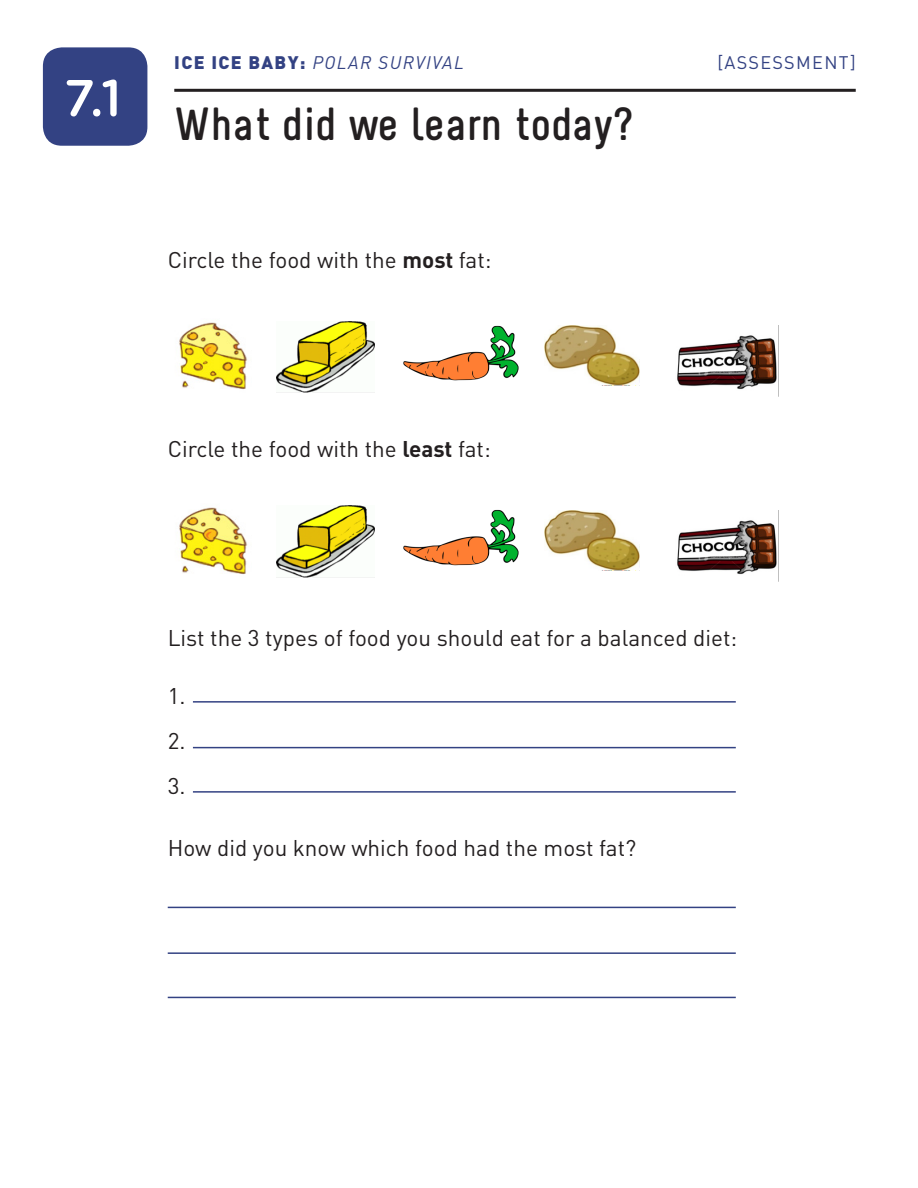
<style>
.page{position:relative;width:918px;height:1188px;background:#fff}
.page>*{position:absolute;margin:0;border:0;box-sizing:border-box;transform-origin:0 0}
.t1{font:500 51.75px "Gotham Rounded";color:#fff}
.t2{font:700 46.5px "Melbourne";letter-spacing:.025em;color:#231f20}
.t3{font:22.5px "DIN";color:#231f20}
.t4{font:italic 18px "DIN";letter-spacing:.075em;color:#334283}
.t5{font:18px "DIN";letter-spacing:.075em;color:#334283}
.s1{font-weight:900;font-style:normal}
.s2{font-weight:700}
</style>
<div class="page">
<div style="left:41px;top:46px;width:108px;height:101px;background:#334283;border-radius:21px"></div>
<div style="left:39px;top:44px;width:112px;height:105px;border:3px solid #fff;border-radius:21px"></div>
<hr style="left:174px;top:89px;width:682px;height:3px;background:#231f20">
<img style="left:179px;top:507px;width:69px;height:67px">
<img style="left:179px;top:322px;width:69px;height:67px">
<img style="left:276px;top:506px;width:99px;height:72px">
<img style="left:276px;top:321px;width:99px;height:72px">
<img style="left:403px;top:509px;width:116px;height:57px">
<img style="left:403px;top:325px;width:116px;height:56px">
<img style="left:677px;top:511px;width:102px;height:71px">
<img style="left:677px;top:326px;width:102px;height:71px">
<img style="left:544px;top:511px;width:95px;height:60px">
<img style="left:544px;top:326px;width:95px;height:60px">
<hr style="left:193px;top:701px;width:543px;height:2px;background:#334283">
<hr style="left:193px;top:747px;width:543px;height:1px;background:#334283">
<hr style="left:193px;top:791px;width:543px;height:2px;background:#334283">
<hr style="left:168px;top:907px;width:568px;height:1px;background:#334283">
<hr style="left:168px;top:952px;width:568px;height:2px;background:#334283">
<hr style="left:168px;top:997px;width:568px;height:1px;background:#334283">
<p class="t1" style="left:63px;top:61px;width:60px">7.1</p>
<p class="t4" style="left:174px;top:51px;width:291px"><span class="s1">ICE ICE BABY:</span> POLAR SURVIVAL</p>
<p class="t5" style="left:718px;top:51px;width:140px">[ASSESSMENT]</p>
<p class="t2" style="left:174px;top:100px;width:461px">What did we learn today?</p>
<p class="t3" style="left:168px;top:246px;width:325px">Circle the food with the <span class="s2">most</span> fat:</p>
<p class="t3" style="left:168px;top:435px;width:325px">Circle the food with the <span class="s2">least</span> fat:</p>
<p class="t3" style="left:168px;top:624px;width:571px">List the 3 types of food you should eat for a balanced diet:</p>
<p class="t3" style="left:168px;top:682px;width:19px">1.</p>
<p class="t3" style="left:168px;top:727px;width:19px">2.</p>
<p class="t3" style="left:168px;top:772px;width:19px">3.</p>
<p class="t3" style="left:168px;top:834px;width:470px">How did you know which food had the most fat?</p>
</div>
